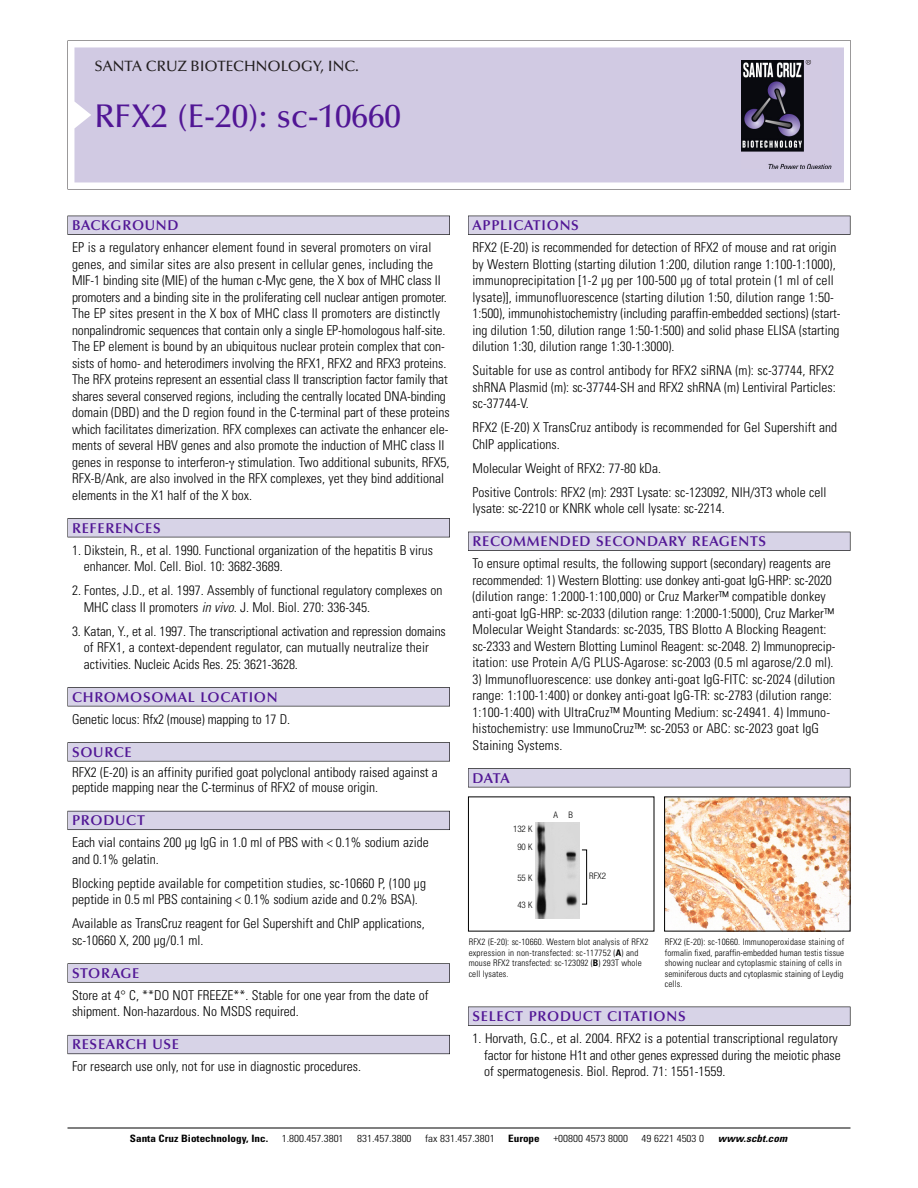
<style>
.page{position:relative;width:918px;height:1188px;background:#fff}
.page>*{position:absolute;margin:0;border:0;box-sizing:border-box;transform-origin:0 0}
.t1{font:500 33px "Optima";color:#511695}
.t2{font:500 15px "Optima";color:#231f20}
.t3{font:600 14.25px "Optima";letter-spacing:.05em;color:#511695}
.t4{font:300 condensed 13.5px/16.5px "Univers";color:#000}
.t5{font:300 condensed 10.2px "Univers";color:#000;scale:1.1 1}
.t6{font:700 condensed 10.2px "Univers";color:#000;scale:1.1 1}
.t7{font:italic 700 condensed 10.2px "Univers";letter-spacing:.005em;color:#000;scale:1.1 1}
.t8{font:300 condensed 9px/10.5px "Univers";letter-spacing:.015em;color:#000}
.t9{font:300 condensed 9px/18px "Helvetica Neue";color:#000;text-align:center}
.s1{font-style:italic}
.s2{font-weight:700}
</style>
<div class="page">
<svg style="left:68px;top:40px;width:783px;height:149px"></svg>
<div style="left:74px;top:47px;width:770px;height:135px;background:#d1cae3"></div>
<img style="left:741px;top:60px;width:90px;height:108px">
<div style="left:68px;top:216px;width:382px;height:19px;background:#525155"></div>
<div style="left:68px;top:216px;width:381px;height:18px;background:#d7d3e7"></div>
<div style="left:68px;top:518px;width:382px;height:19px;background:#525155"></div>
<div style="left:68px;top:519px;width:381px;height:18px;background:#d7d3e7"></div>
<div style="left:68px;top:687px;width:382px;height:19px;background:#545357"></div>
<div style="left:68px;top:688px;width:381px;height:18px;background:#d7d3e7"></div>
<div style="left:68px;top:742px;width:382px;height:19px;background:#575759"></div>
<div style="left:68px;top:743px;width:381px;height:18px;background:#d7d3e7"></div>
<div style="left:68px;top:811px;width:382px;height:19px;background:#5b5a62"></div>
<div style="left:68px;top:811px;width:381px;height:18px;background:#d7d3e7"></div>
<div style="left:68px;top:963px;width:382px;height:20px;background:#626263"></div>
<div style="left:68px;top:964px;width:381px;height:18px;background:#d7d3e7"></div>
<div style="left:68px;top:1035px;width:382px;height:19px;background:#66646d"></div>
<div style="left:68px;top:1036px;width:381px;height:18px;background:#d7d3e7"></div>
<div style="left:468px;top:216px;width:382px;height:19px;background:#525155"></div>
<div style="left:468px;top:216px;width:382px;height:18px;background:#d7d3e7"></div>
<div style="left:468px;top:532px;width:382px;height:19px;background:#515055"></div>
<div style="left:468px;top:532px;width:382px;height:18px;background:#d7d3e7"></div>
<div style="left:468px;top:768px;width:382px;height:19px;background:#545357"></div>
<div style="left:468px;top:769px;width:382px;height:18px;background:#d7d3e7"></div>
<div style="left:468px;top:1007px;width:382px;height:19px;background:#545356"></div>
<div style="left:468px;top:1007px;width:382px;height:18px;background:#d7d3e7"></div>
<hr style="left:68px;top:1128px;width:782px;height:1px;background:#000">
<img style="left:536px;top:823px;width:43px;height:95px">
<div style="left:582px;top:850px;width:5px;height:54px;border:1px solid #000"></div>
<img style="left:666px;top:798px;width:182px;height:132px">
<p class="t2" style="left:94px;top:61px;width:266px">SANTA CRUZ BIOTECHNOLOGY, INC.</p>
<h1 class="t1" style="left:94px;top:103px;width:308px">RFX2 (E-20): sc-10660</h1>
<p class="t3" style="left:72px;top:219px;width:108px">BACKGROUND</p>
<p class="t4" style="left:72px;top:240px;width:379px">EP is a regulatory enhancer element found in several promoters on viral genes, and similar sites are also present in cellular genes, including the MIF-1 binding site (MIE) of the human c-Myc gene, the X box of MHC class II promoters and a binding site in the proliferating cell nuclear antigen promoter.<br>The EP sites present in the X box of MHC class II promoters are distinctly nonpalindromic sequences that contain only a single EP-homologous half-site.<br>The EP element is bound by an ubiquitous nuclear protein complex that con&shy;sists of homo- and heterodimers involving the RFX1, RFX2 and RFX3 proteins.<br>The RFX proteins represent an essential class II transcription factor family that shares several conserved regions, including the centrally located DNA-binding domain (DBD) and the D region found in the C-terminal part of these proteins which facilitates dimerization. RFX complexes can activate the enhancer ele&shy;ments of several HBV genes and also promote the induction of MHC class II genes in response to interferon- stimulation. Two additional subunits, RFX5, RFX-B/Ank, are also involved in the RFX complexes, yet they bind additional elements in the X1 half of the X box.</p>
<p class="t3" style="left:72px;top:522px;width:90px">REFERENCES</p>
<p class="t4" style="left:84px;top:543px;width:351px;text-indent:-12px">1. Dikstein, R., et al. 1990. Functional organization of the hepatitis B virus enhancer. Mol. Cell. Biol. 10: 3682-3689.</p>
<p class="t4" style="left:84px;top:583px;width:360px;text-indent:-12px">2. Fontes, J.D., et al. 1997. Assembly of functional regulatory complexes on<br>MHC class II promoters <span class="s1">in vivo.</span> J. Mol. Biol. 270: 336-345.</p>
<p class="t4" style="left:84px;top:624px;width:364px;text-indent:-12px">3. Katan, Y., et al. 1997. The transcriptional activation and repression domains of RFX1, a context-dependent regulator, can mutually neutralize their activities. Nucleic Acids Res. 25: 3621-3628.</p>
<p class="t3" style="left:72px;top:691px;width:207px">CHROMOSOMAL LOCATION</p>
<p class="t4" style="left:72px;top:712px;width:220px">Genetic locus: Rfx2 (mouse) mapping to 17 D.</p>
<p class="t3" style="left:72px;top:746px;width:61px">SOURCE</p>
<p class="t4" style="left:72px;top:766px;width:367px;line-height:15px">RFX2 (E-20) is an affinity purified goat polyclonal antibody raised against a peptide mapping near the C-terminus of RFX2 of mouse origin.</p>
<p class="t3" style="left:72px;top:815px;width:74px">PRODUCT</p>
<p class="t4" style="left:72px;top:835px;width:358px">Each vial contains 200 µg IgG in 1.0 ml of PBS with &lt; 0.1% sodium azide and 0.1% gelatin.</p>
<p class="t4" style="left:72px;top:876px;width:356px">Blocking peptide available for competition studies, sc-10660 P, (100 µg peptide in 0.5 ml PBS containing &lt; 0.1% sodium azide and 0.2% BSA).</p>
<p class="t4" style="left:72px;top:916px;width:354px">Available as TransCruz reagent for Gel Supershift and ChIP applications, sc-10660 X, 200 µg/0.1 ml.</p>
<p class="t3" style="left:72px;top:967px;width:69px">STORAGE</p>
<p class="t4" style="left:72px;top:988px;width:358px">Store at 4° C, **DO NOT FREEZE**. Stable for one year from the date of shipment. Non-hazardous. No MSDS required.</p>
<p class="t3" style="left:72px;top:1039px;width:109px">RESEARCH USE</p>
<p class="t4" style="left:72px;top:1060px;width:290px">For research use only, not for use in diagnostic procedures.</p>
<p class="t3" style="left:473px;top:219px;width:108px">APPLICATIONS</p>
<p class="t4" style="left:473px;top:240px;width:369px">RFX2 (E-20) is recommended for detection of RFX2 of mouse and rat origin by Western Blotting (starting dilution 1:200, dilution range 1:100-1:1000), immunoprecipitation [1-2 µg per 100-500 µg of total protein (1 ml of cell lysate)], immunofluorescence (starting dilution 1:50, dilution range 1:50- 1:500), immunohistochemistry (including paraffin-embedded sections) (start&shy;ing dilution 1:50, dilution range 1:50-1:500) and solid phase ELISA (starting dilution 1:30, dilution range 1:30-1:3000).</p>
<p class="t4" style="left:473px;top:363px;width:365px;text-align:justify">Suitable for use as control antibody for RFX2 siRNA (m): sc-37744, RFX2 shRNA Plasmid (m): sc-37744-SH and RFX2 shRNA (m) Lentiviral Particles: sc-37744-V.</p>
<p class="t4" style="left:473px;top:420px;width:366px">RFX2 (E-20) X TransCruz antibody is recommended for Gel Supershift and<br>ChIP applications.</p>
<p class="t4" style="left:473px;top:457px;width:355px;line-height:24px">Molecular Weight of RFX2: 77-80 kDa.<br>Positive Controls: RFX2 (m): 293T Lysate: sc-123092, NIH/3T3 whole cell</p>
<p class="t4" style="left:473px;top:501px;width:254px">lysate: sc-2210 or KNRK whole cell lysate: sc-2214.</p>
<p class="t3" style="left:473px;top:536px;width:295px">RECOMMENDED SECONDARY REAGENTS</p>
<p class="t4" style="left:473px;top:556px;width:364px">To ensure optimal results, the following support (secondary) reagents are recommended: 1) Western Blotting: use donkey anti-goat IgG-HRP: sc-2020 (dilution range: 1:2000-1:100,000) or Cruz Marker™ compatible donkey anti-goat IgG-HRP: sc-2033 (dilution range: 1:2000-1:5000), Cruz Marker™ Molecular Weight Standards: sc-2035, TBS Blotto A Blocking Reagent: sc-2333 and Western Blotting Luminol Reagent: sc-2048. 2) Immunoprecip&shy;itation: use Protein A/G PLUS-Agarose: sc-2003 (0.5 ml agarose/2.0 ml).</p>
<p class="t4" style="left:473px;top:672px;width:364px">3) Immunofluorescence: use donkey anti-goat IgG-FITC: sc-2024 (dilution range: 1:100-1:400) or donkey anti-goat IgG-TR: sc-2783 (dilution range:<br>1:100-1:400) with UltraCruz™ Mounting Medium: sc-24941. 4) Immuno&shy;histochemistry: use ImmunoCruz™: sc-2053 or ABC: sc-2023 goat IgG Staining Systems.</p>
<p class="t3" style="left:473px;top:772px;width:39px">DATA</p>
<p class="t9" style="left:513px;top:820px;width:21px">132 K<br>90 K</p>
<p class="t9" style="left:517px;top:870px;width:17px">55 K</p>
<p class="t9" style="left:517px;top:897px;width:17px">43 K</p>
<p class="t9" style="left:554px;top:806px;width:21px">A B</p>
<p class="t9" style="left:589px;top:867px;width:18px">RFX2</p>
<p class="t8" style="left:469px;top:938px;width:181px">RFX2 (E-20): sc-10660. Western blot analysis of RFX2 expression in non-transfected: sc-117752 (<span class="s2">A</span>) and mouse RFX2 transfected: sc-123092 (<span class="s2">B</span>) 293T whole cell lysates.</p>
<p class="t8" style="left:665px;top:938px;width:181px">RFX2 (E-20): sc-10660. Immunoperoxidase staining of formalin fixed, paraffin-embedded human testis tissue showing nuclear and cytoplasmic staining of cells in seminiferous ducts and cytoplasmic staining of Leydig cells.</p>
<p class="t3" style="left:473px;top:1010px;width:215px">SELECT PRODUCT CITATIONS</p>
<p class="t4" style="left:484px;top:1031px;width:358px;text-indent:-12px">1. Horvath, G.C., et al. 2004. RFX2 is a potential transcriptional regulatory factor for histone H1t and other genes expressed during the meiotic phase of spermatogenesis. Biol. Reprod. 71: 1551-1559.</p>
<p class="t6" style="left:130px;top:1135px;width:127px">Santa Cruz Biotechnology, Inc.</p>
<p class="t5" style="left:282px;top:1135px;width:58px">1.800.457.3801</p>
<p class="t5" style="left:357px;top:1135px;width:51px">831.457.3800</p>
<p class="t5" style="left:425px;top:1135px;width:65px">fax 831.457.3801</p>
<p class="t6" style="left:508px;top:1135px;width:30px">Europe</p>
<p class="t5" style="left:553px;top:1135px;width:69px">+00800 4573 8000</p>
<p class="t5" style="left:642px;top:1135px;width:58px">49 6221 4503 0</p>
<p class="t7" style="left:718px;top:1135px;width:64px">www.scbt.com</p>
</div>
